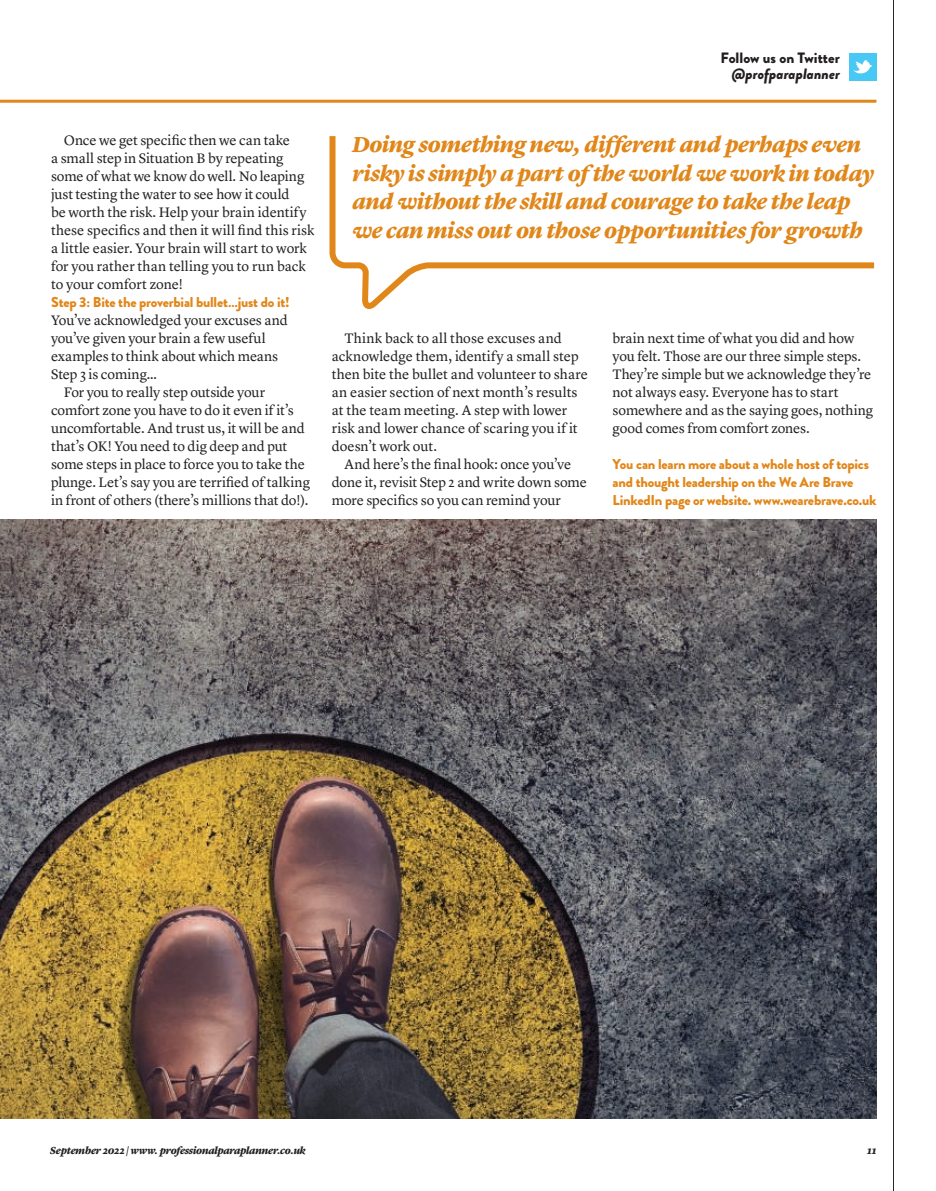
<style>
.page{position:relative;width:936px;height:1191px;background:#fff}
.page>*{position:absolute;margin:0;border:0;box-sizing:border-box;transform-origin:0 0}
.t1{font:italic 900 22.5px/28.5px "Lyon Text";letter-spacing:-.015em;color:#e1871a}
.t2{font:900 15px "Brandon Grotesque";color:#231f20}
.t3{font:italic 900 15px "Brandon Grotesque";color:#231f20}
.t4{font:14.25px/18px "Lyon Text";letter-spacing:-.005em;color:#231f20}
.t5{font:900 14.25px/18px "Brandon Grotesque";letter-spacing:-.015em;color:#e1871a}
.t6{font:italic 900 10.5px "Lyon Text";letter-spacing:-.02em;color:#231f20}
</style>
<div class="page">
<hr style="left:893px;top:0;width:1px;height:1191px;background:#231f20">
<div style="left:848px;top:53px;width:28px;height:27px;background:#48c8f5"></div>
<svg style="left:853px;top:60px;width:19px;height:14px"></svg>
<hr style="left:0;top:100px;width:876px;height:3px;background:#e1871a">
<svg style="left:329px;top:136px;width:546px;height:173px"></svg>
<img style="left:0;top:519px;width:876px;height:599px">
<p class="t2" style="left:720px;top:53px;width:121px">Follow us on Twitter</p>
<p class="t3" style="left:731px;top:68px;width:110px">@profparaplanner</p>
<p class="t4" style="left:51px;top:132px;width:265px;text-indent:13px">Once we get specific then we can take<br>a small step in Situation B by repeating some of what we know do well. No leaping just testing the water to see how it could<br>be worth the risk. Help your brain identify these specifics and then it will find this risk a little easier. Your brain will start to work for you rather than telling you to run back to your comfort zone!</p>
<p class="t5" style="left:51px;top:295px;width:240px">Step 3: Bite the proverbial bullet…just do it!</p>
<p class="t4" style="left:51px;top:312px;width:238px">You’ve acknowledged your excuses and</p>
<p class="t4" style="left:51px;top:330px;width:216px">you’ve given your brain a few useful</p>
<p class="t4" style="left:51px;top:348px;width:229px">examples to think about which means</p>
<p class="t4" style="left:51px;top:366px;width:107px">Step 3 is coming…</p>
<p class="t4" style="left:64px;top:384px;width:203px">For you to really step outside your</p>
<p class="t4" style="left:51px;top:402px;width:244px">comfort zone you have to do it even if it’s</p>
<p class="t4" style="left:51px;top:420px;width:255px">uncomfortable. And trust us, it will be and</p>
<p class="t4" style="left:51px;top:438px;width:238px">that’s OK! You need to dig deep and put</p>
<p class="t4" style="left:51px;top:456px;width:255px">some steps in place to force you to take the</p>
<p class="t4" style="left:51px;top:474px;width:260px">plunge. Let’s say you are terrified of talking</p>
<p class="t4" style="left:51px;top:492px;width:259px">in front of others (there’s millions that do!).</p>
<h1 class="t1" style="left:352px;top:132px;width:523px">Doing something new, different and perhaps even risky is simply a part of the world we work in today and without the skill and courage to take the leap we can miss out on those opportunities for growth</h1>
<p class="t4" style="left:332px;top:330px;width:257px;text-indent:13px">Think back to all those excuses and acknowledge them, identify a small step then bite the bullet and volunteer to share an easier section of next month’s results at the team meeting. A step with lower risk and lower chance of scaring you if it doesn’t work out.</p>
<p class="t4" style="left:332px;top:456px;width:256px;text-indent:13px">And here’s the final hook: once you’ve done it, revisit Step 2 and write down some more specifics so you can remind your</p>
<p class="t4" style="left:612px;top:330px;width:262px">brain next time of what you did and how you felt. Those are our three simple steps.<br>They’re simple but we acknowledge they’re not always easy. Everyone has to start somewhere and as the saying goes, nothing good comes from comfort zones.</p>
<p class="t5" style="left:612px;top:457px;width:265px">You can learn more about a whole host of topics and thought leadership on the We Are Brave<br>LinkedIn page or website. www.wearebrave.co.uk</p>
<p class="t6" style="left:50px;top:1145px;width:257px">September 2022 | www. professionalparaplanner.co.uk</p>
<p class="t6" style="left:867px;top:1145px;width:11px">11</p>
</div>
